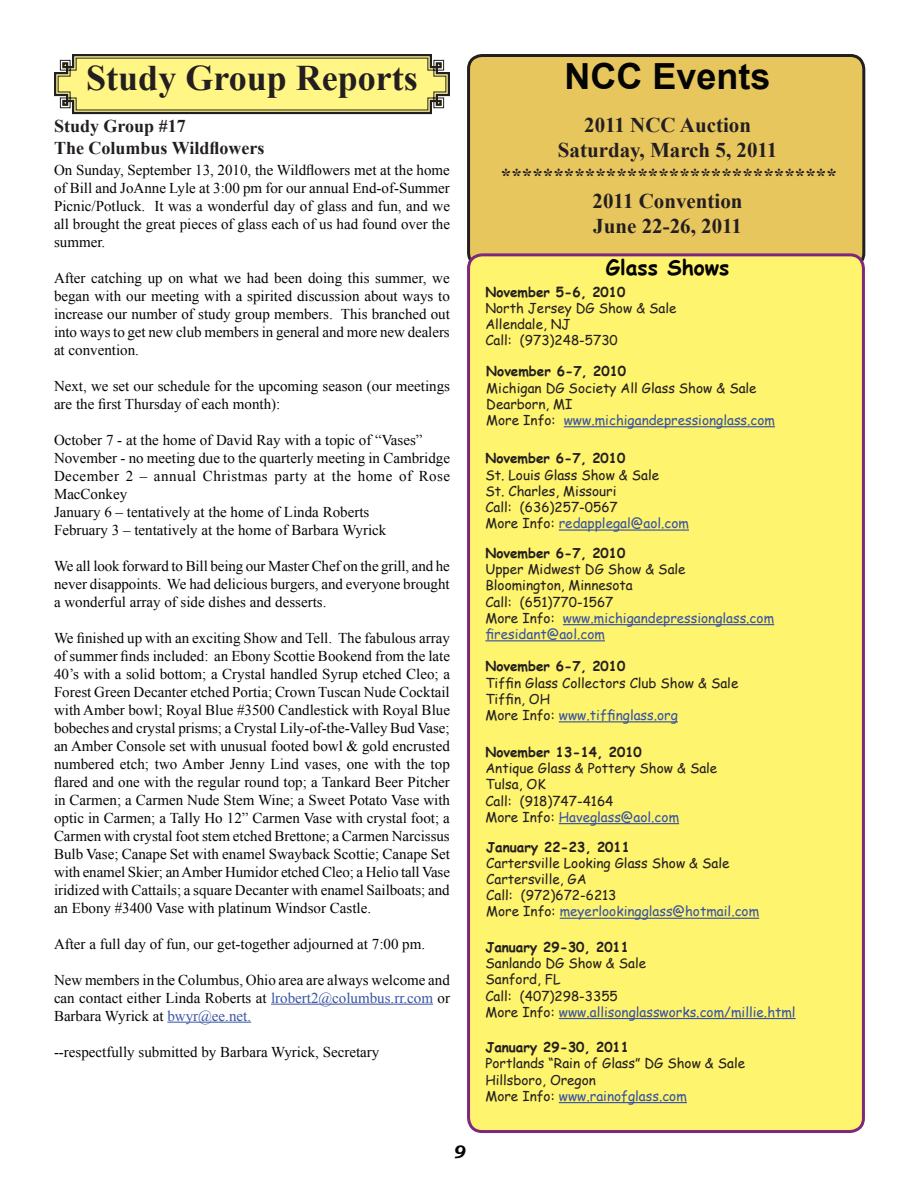
<style>
.page{position:relative;width:918px;height:1188px;background:#fff}
.page>*{position:absolute;margin:0;border:0;box-sizing:border-box;transform-origin:0 0}
.t1{font:700 36px "Times New Roman";color:#231f20}
.t2{font:700 36px "Arial";color:#040503}
.t3{font:700 21px/25.2px "Times New Roman";color:#231f20;text-align:center}
.t4{font:italic 700 21px "Times New Roman";color:#231f20}
.t5{font:700 21px "Comic Sans MS";color:#040503}
.t6{font:700 18px/21.6px "Times New Roman";color:#231f20}
.t7{font:italic 700 18px "Bookman Old Style";color:#040503}
.t8{font:15px/18px "Times New Roman";color:#040503;text-align:justify}
.t9{font:13.5px/16.2px "Comic Sans MS";color:#231f20}
.t10{font:700 13.5px "Comic Sans MS";color:#231f20}
.s1{color:#3853a3}
</style>
<div class="page">
<div style="left:469px;top:56px;width:395px;height:211px;background:#e8c65e;border-radius:14px"></div>
<div style="left:467px;top:54px;width:398px;height:214px;border:3px solid #231f20;border-radius:14px"></div>
<div style="left:469px;top:255px;width:394px;height:877px;background:#fff46d;border-radius:14px"></div>
<div style="left:467px;top:253px;width:398px;height:880px;border:3px solid #7d277d;border-radius:14px"></div>
<hr style="left:560px;top:918px;width:199px;height:1px;background:#3853a3">
<hr style="left:564px;top:426px;width:211px;height:1px;background:#3853a3">
<hr style="left:559px;top:529px;width:130px;height:2px;background:#3853a3">
<hr style="left:563px;top:624px;width:211px;height:1px;background:#3853a3">
<hr style="left:485px;top:640px;width:120px;height:1px;background:#3853a3">
<hr style="left:559px;top:721px;width:119px;height:1px;background:#3853a3">
<hr style="left:559px;top:1018px;width:237px;height:1px;background:#3853a3">
<hr style="left:559px;top:823px;width:120px;height:1px;background:#3853a3">
<hr style="left:559px;top:1102px;width:128px;height:1px;background:#3853a3">
<svg style="left:54px;top:54px;width:396px;height:61px;background:#e2da7e"></svg>
<hr style="left:271px;top:1004px;width:162px;height:1px;background:#3853a3">
<hr style="left:167px;top:1022px;width:84px;height:1px;background:#3853a3">
<h1 class="t1" style="left:86px;top:53px;width:333px">Study Group Reports</h1>
<p class="t6" style="left:54px;top:115px;width:212px">Study Group #17<br>The Columbus Wildflowers</p>
<p class="t8" style="left:54px;top:160px;width:398px">On Sunday, September 13, 2010, the Wildflowers met at the home of Bill and JoAnne Lyle at 3:00 pm for our annual End-of-Summer Picnic/Potluck. It was a wonderful day of glass and fun, and we all brought the great pieces of glass each of us had found over the summer.</p>
<p class="t8" style="left:54px;top:268px;width:398px">After catching up on what we had been doing this summer, we began with our meeting with a spirited discussion about ways to increase our number of study group members. This branched out into ways to get new club members in general and more new dealers at convention.</p>
<p class="t8" style="left:54px;top:376px;width:398px">Next, we set our schedule for the upcoming season (our meetings are the first Thursday of each month):</p>
<p class="t8" style="left:54px;top:430px;width:398px;text-align:left">October 7 - at the home of David Ray with a topic of “Vases” November - no meeting due to the quarterly meeting in Cambridge December 2 – annual Christmas party at the home of Rose MacConkey<br>January 6 – tentatively at the home of Linda Roberts<br>February 3 – tentatively at the home of Barbara Wyrick</p>
<p class="t8" style="left:54px;top:556px;width:397px">We all look forward to Bill being our Master Chef on the grill, and he never disappoints. We had delicious burgers, and everyone brought a wonderful array of side dishes and desserts.</p>
<p class="t8" style="left:54px;top:628px;width:398px">We finished up with an exciting Show and Tell. The fabulous array of summer finds included: an Ebony Scottie Bookend from the late 40’s with a solid bottom; a Crystal handled Syrup etched Cleo; a Forest Green Decanter etched Portia; Crown Tuscan Nude Cocktail with Amber bowl; Royal Blue #3500 Candlestick with Royal Blue bobeches and crystal prisms; a Crystal Lily-of-the-Valley Bud Vase; an Amber Console set with unusual footed bowl &amp; gold encrusted numbered etch; two Amber Jenny Lind vases, one with the top flared and one with the regular round top; a Tankard Beer Pitcher in Carmen; a Carmen Nude Stem Wine; a Sweet Potato Vase with optic in Carmen; a Tally Ho 12” Carmen Vase with crystal foot; a Carmen with crystal foot stem etched Brettone; a Carmen Narcissus Bulb Vase; Canape Set with enamel Swayback Scottie; Canape Set with enamel Skier; an Amber Humidor etched Cleo; a Helio tall Vase iridized with Cattails; a square Decanter with enamel Sailboats; and an Ebony #3400 Vase with platinum Windsor Castle.</p>
<p class="t8" style="left:54px;top:934px;width:373px">After a full day of fun, our get-together adjourned at 7:00 pm.</p>
<p class="t8" style="left:54px;top:970px;width:398px">New members in the Columbus, Ohio area are always welcome and can contact either Linda Roberts at <span class="s1">lrobert2@columbus.rr.com</span> or Barbara Wyrick at <span class="s1">bwyr@ee.net.</span></p>
<p class="t8" style="left:54px;top:1042px;width:327px">--respectfully submitted by Barbara Wyrick, Secretary</p>
<p class="t7" style="left:453px;top:1139px;width:14px">9</p>
<h1 class="t2" style="left:565px;top:53px;width:208px">NCC Events</h1>
<h2 class="t3" style="left:558px;top:112px;width:221px">2011 NCC Auction<br>Saturday, March 5, 2011</h2>
<h2 class="t4" style="left:500px;top:161px;width:338px">********************************</h2>
<h2 class="t3" style="left:593px;top:188px;width:151px;text-align:left">2011 Convention<br>June 22-26, 2011</h2>
<h2 class="t5" style="left:606px;top:252px;width:125px">Glass Shows</h2>
<p class="t10" style="left:485px;top:282px;width:141px">November 5-6, 2010</p>
<p class="t9" style="left:485px;top:300px;width:193px">North Jersey DG Show &amp; Sale<br>Allendale, NJ<br>Call: (973)248-5730</p>
<p class="t10" style="left:486px;top:361px;width:141px">November 6-7, 2010</p>
<p class="t9" style="left:486px;top:379px;width:290px">Michigan DG Society All Glass Show &amp; Sale<br>Dearborn, MI<br>More Info: <span class="s1">www.michigandepressionglass.com</span></p>
<p class="t10" style="left:485px;top:449px;width:141px">November 6-7, 2010</p>
<p class="t9" style="left:485px;top:466px;width:205px">St. Louis Glass Show &amp; Sale<br>St. Charles, Missouri<br>Call: (636)257-0567<br>More Info: <span class="s1">redapplegal@aol.com</span></p>
<p class="t10" style="left:485px;top:543px;width:141px">November 6-7, 2010</p>
<p class="t9" style="left:485px;top:561px;width:290px">Upper Midwest DG Show &amp; Sale<br>Bloomington, Minnesota<br>Call: (651)770-1567<br>More Info: <span class="s1">www.michigandepressionglass.com firesidant@aol.com</span></p>
<p class="t10" style="left:485px;top:657px;width:141px">November 6-7, 2010</p>
<p class="t9" style="left:485px;top:674px;width:254px">Tiffin Glass Collectors Club Show &amp; Sale<br>Tiffin, OH<br>More Info: <span class="s1">www.tiffinglass.org</span></p>
<p class="t10" style="left:485px;top:742px;width:158px">November 13-14, 2010</p>
<p class="t9" style="left:485px;top:760px;width:233px">Antique Glass &amp; Pottery Show &amp; Sale<br>Tulsa, OK<br>Call: (918)747-4164<br>More Info: <span class="s1">Haveglass@aol.com</span></p>
<p class="t10" style="left:486px;top:837px;width:145px">January 22-23, 2011</p>
<p class="t9" style="left:486px;top:854px;width:274px">Cartersville Looking Glass Show &amp; Sale<br>Cartersville, GA<br>Call: (972)672-6213<br>More Info: <span class="s1">meyerlookingglass@hotmail.com</span></p>
<p class="t10" style="left:485px;top:937px;width:145px">January 29-30, 2011</p>
<p class="t9" style="left:485px;top:955px;width:312px">Sanlando DG Show &amp; Sale<br>Sanford, FL<br>Call: (407)298-3355<br>More Info: <span class="s1">www.allisonglassworks.com/millie.html</span></p>
<p class="t10" style="left:485px;top:1037px;width:145px">January 29-30, 2011</p>
<p class="t9" style="left:485px;top:1055px;width:261px">Portlands “Rain of Glass” DG Show &amp; Sale<br>Hillsboro, Oregon<br>More Info: <span class="s1">www.rainofglass.com</span></p>
</div>
